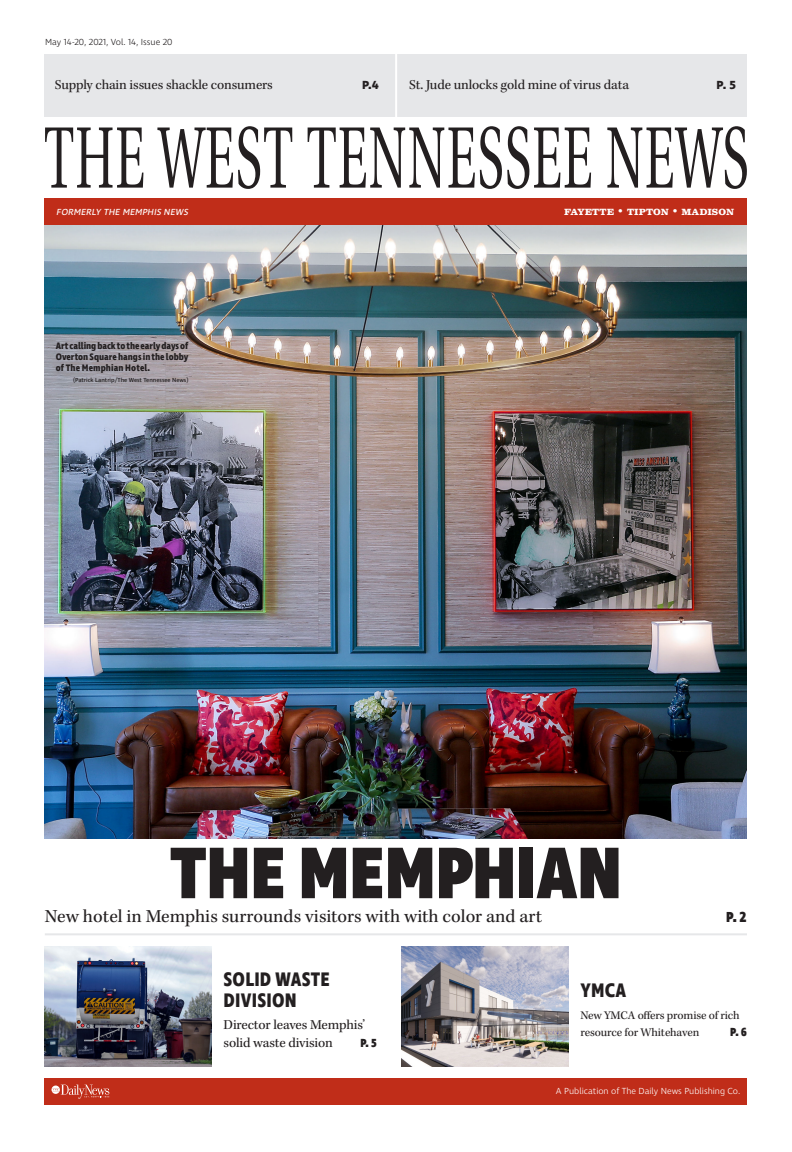
<style>
.page{position:relative;width:792px;height:1152px;background:#fff}
.page>*{position:absolute;margin:0;border:0;box-sizing:border-box;transform-origin:0 0}
.t1{font:800 74.5px "Ingra Cd";color:#231f20}
.t2{font:700 20px/21px "Ingra Cd";letter-spacing:.01em;color:#231f20}
.t3{font:18.8px "Kepler Std";color:#231f20}
.t4{font:800 14.8px "Ingra Cd";color:#231f20}
.t5{font:14px/17.9px "Kepler Std";letter-spacing:-.01em;color:#231f20}
.t6{font:12px/17.9px "Kepler Std";letter-spacing:-.01em;color:#231f20}
.t7{font:800 12px "Ingra Cd";color:#231f20}
.t8{font:700 12px "Ingra";color:#231f20}
.t9{font:700 9.6px/11px "Ingra Cd";color:#231f20;text-align:justify;scale:1.04 1}
.t10{font:300 9px "Ingra";color:#fff}
.t11{font:300 9px "Ingra";color:#231f20}
.t12{font:italic 9px "Ingra";color:#fff}
.t13{font:700 9px "Clarendon Text Pro";letter-spacing:.015em;color:#fff}
.t14{font:500 6px "Ingra";color:#231f20}
</style>
<div class="page">
<img style="left:45px;top:225px;width:702px;height:613px">
<div style="left:45px;top:1078px;width:702px;height:26px;background:#c02d19"></div>
<svg style="left:52px;top:1085px;width:57px;height:14px"></svg>
<svg style="left:45px;top:128px;width:98px;height:60px"></svg>
<svg style="left:157px;top:126px;width:135px;height:63px"></svg>
<svg style="left:308px;top:126px;width:283px;height:63px"></svg>
<svg style="left:607px;top:126px;width:140px;height:63px"></svg>
<div style="left:45px;top:198px;width:702px;height:27px;background:#c02d19"></div>
<img style="left:45px;top:947px;width:167px;height:120px">
<img style="left:402px;top:947px;width:167px;height:120px">
<div style="left:45px;top:54px;width:702px;height:62px;background:#e6e7e9"></div>
<hr style="left:395px;top:53px;width:2px;height:65px;background:#fff">
<hr style="left:45px;top:933px;width:702px;height:2px;background:#e6e7e9">
<p class="t11" style="left:45px;top:36px;width:129px">May 14-20, 2021, Vol. 14, Issue 20</p>
<p class="t5" style="left:55px;top:77px;width:220px">Supply chain issues shackle consumers</p>
<p class="t8" style="left:362px;top:78px;width:18px">P.4</p>
<p class="t5" style="left:409px;top:77px;width:221px">St. Jude unlocks gold mine of virus data</p>
<p class="t8" style="left:717px;top:78px;width:21px">P. 5</p>
<p class="t12" style="left:56px;top:206px;width:135px">FORMERLY THE MEMPHIS NEWS</p>
<p class="t13" style="left:564px;top:207px;width:171px">FAYETTE • TIPTON • MADISON</p>
<p class="t9" style="left:56px;top:340px;width:129px">Art calling back to the early days of Overton Square hangs in the lobby of The Memphian Hotel.</p>
<p class="t14" style="left:73px;top:376px;width:117px">(Patrick Lantrip/The West Tennessee News)</p>
<p class="t1" style="left:170px;top:826px;width:453px">THE MEMPHIAN</p>
<p class="t3" style="left:45px;top:905px;width:499px">New hotel in Memphis surrounds visitors with with color and art</p>
<p class="t4" style="left:726px;top:908px;width:22px">P. 2</p>
<p class="t2" style="left:224px;top:970px;width:108px">SOLID WASTE<br>DIVISION</p>
<p class="t5" style="left:223px;top:1016px;width:143px">Director leaves Memphis’ solid waste division</p>
<p class="t7" style="left:360px;top:1035px;width:18px">P. 5</p>
<p class="t2" style="left:581px;top:981px;width:47px">YMCA</p>
<p class="t6" style="left:580px;top:1006px;width:161px">New YMCA offers promise of rich resource for Whitehaven</p>
<p class="t7" style="left:730px;top:1025px;width:18px">P. 6</p>
<p class="t10" style="left:556px;top:1085px;width:186px">A Publication of The Daily News Publishing Co.</p>
</div>
